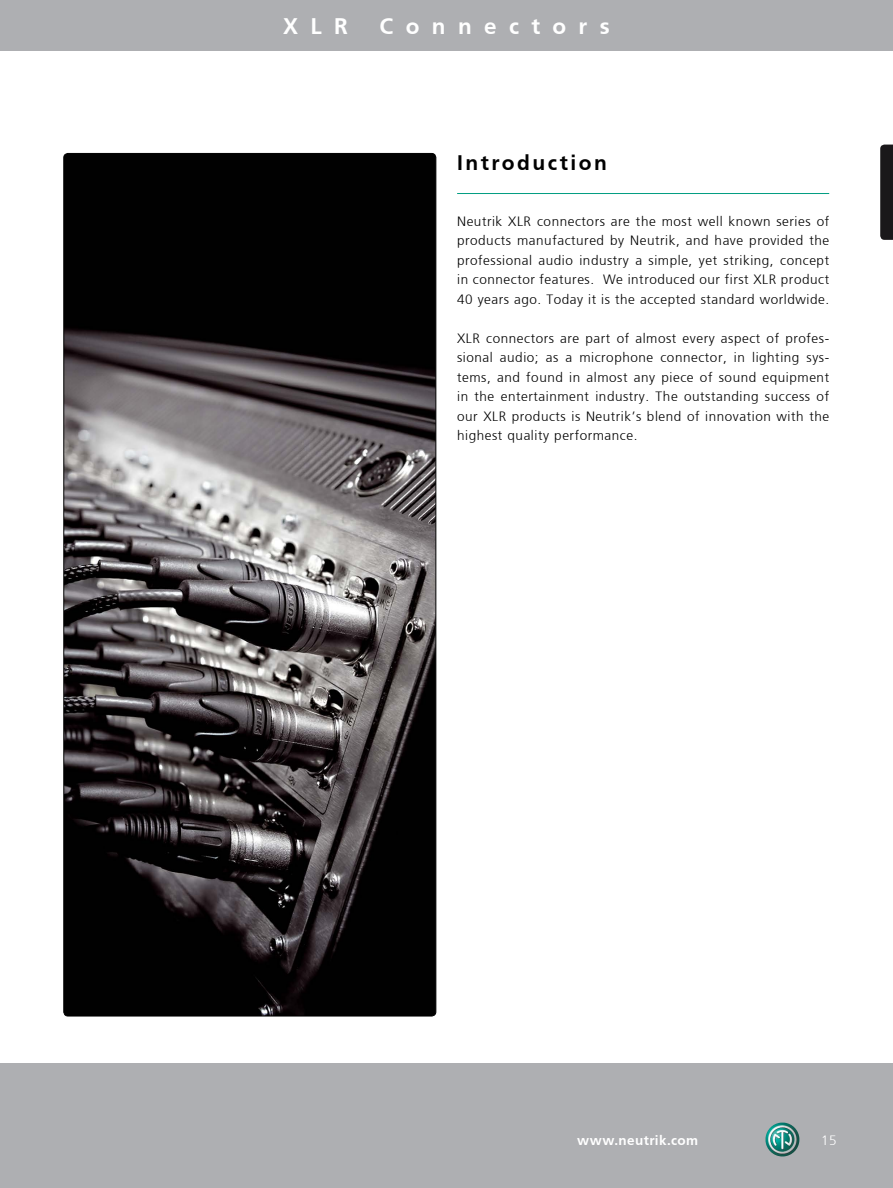
<style>
.page{position:relative;width:893px;height:1188px;background:#fff}
.page>*{position:absolute;margin:0;border:0;box-sizing:border-box;transform-origin:0 0}
.t1{font:700 22.5px "Frutiger";letter-spacing:.55em;color:#fff}
.t2{font:700 21px "Frutiger";letter-spacing:.12em;color:#000}
.t3{font:300 13.5px/19.5px "Frutiger";letter-spacing:.04em;color:#000;text-align:justify}
.t4{font:700 13.5px "Frutiger";letter-spacing:.025em;color:#fff}
.t5{font:300 13.5px "Frutiger";color:#fff}
</style>
<div class="page">
<div style="left:0;top:0;width:893px;height:51px;background:#aeafb2"></div>
<div style="left:13px;top:1063px;width:880px;height:125px;background:#aeafb2"></div>
<img style="left:765px;top:1123px;width:34px;height:33px">
<svg style="left:880px;top:145px;width:13px;height:95px"></svg>
<div style="left:0;top:1063px;width:13px;height:125px;background:#aeafb2"></div>
<img style="left:64px;top:153px;width:372px;height:863px">
<hr style="left:457px;top:193px;width:372px;height:1px;background:#009d82">
<h1 class="t1" style="left:283px;top:13px;width:66px">XLR</h1>
<h1 class="t1" style="left:380px;top:13px;width:232px">Connectors</h1>
<h2 class="t2" style="left:457px;top:151px;width:151px">Introduction</h2>
<p class="t3" style="left:457px;top:211px;width:374px">Neutrik XLR connectors are the most well known series of products manufactured by Neutrik, and have provided the professional audio industry a simple, yet striking, concept in connector features. We introduced our first XLR product 40 years ago. Today it is the accepted standard worldwide.</p>
<p class="t3" style="left:457px;top:328px;width:374px">XLR connectors are part of almost every aspect of profes&shy;sional audio; as a microphone connector, in lighting sys&shy;tems, and found in almost any piece of sound equipment in the entertainment industry. The outstanding success of our XLR products is Neutrik’s blend of innovation with the highest quality performance.</p>
<p class="t4" style="left:577px;top:1132px;width:123px">www.neutrik.com</p>
<p class="t5" style="left:821px;top:1132px;width:17px">15</p>
</div>
